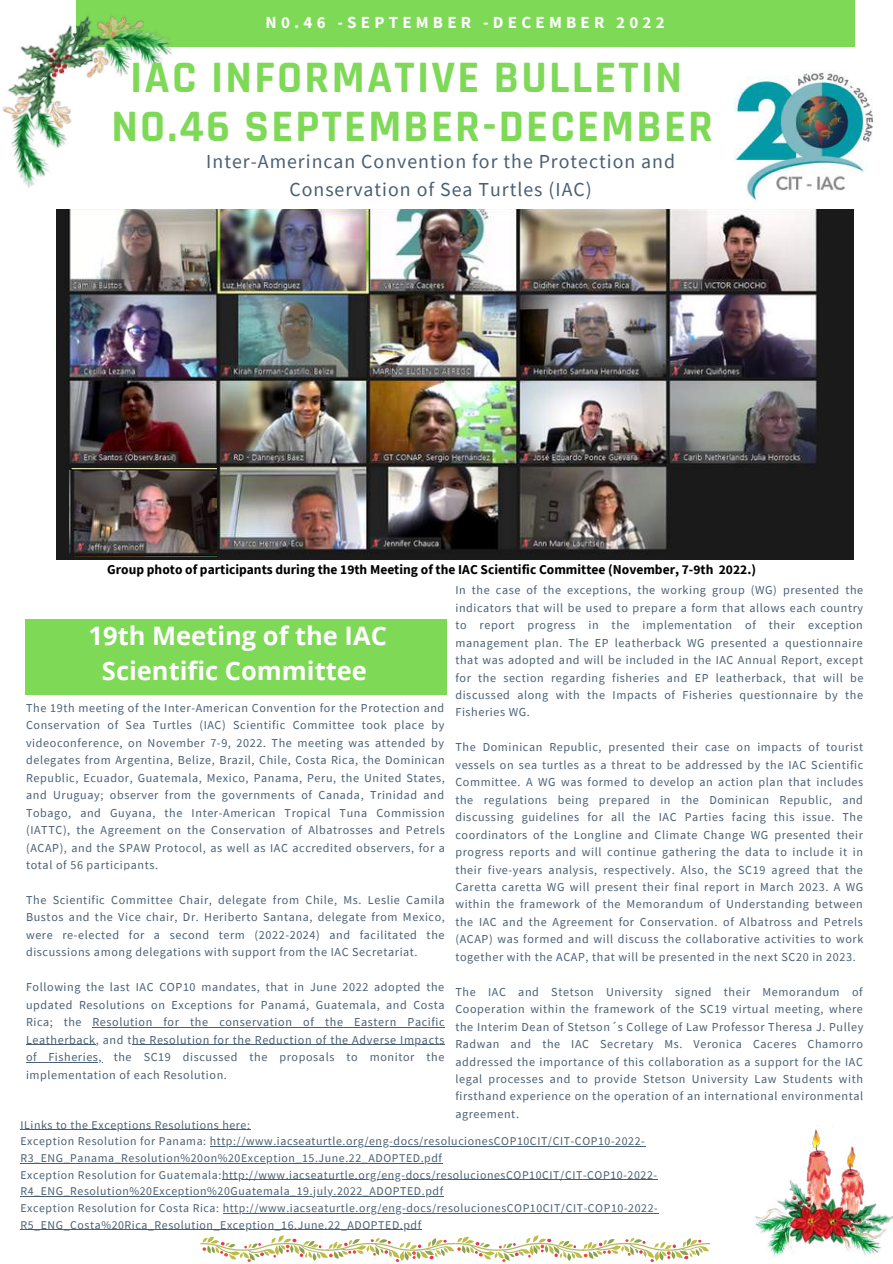
<style>
.page{position:relative;width:893px;height:1264px;background:#fff}
.page>*{position:absolute;margin:0;border:0;box-sizing:border-box;transform-origin:0 0}
.t1{font:700 45.45px/49.5px "Rajdhani";letter-spacing:.05em;color:#7ed957;text-align:center}
.t2{font:700 25.5px/34.8px "Open Sans";color:#fff;text-align:center}
.t3{font:19.8px/28px "Source Sans Pro";letter-spacing:.05em;color:#495f74;text-align:center}
.t4{font:700 16.95px "Source Sans Pro";letter-spacing:.25em;color:#fff}
.t5{font:700 13.5px "Source Sans Pro";color:#000}
.t6{font:12.15px/17.4px "Source Sans Pro";letter-spacing:.05em;color:#495f74;text-align:justify}
.t7{font:11.85px/16.6px "Source Sans Pro";letter-spacing:.05em;color:#495f74}
</style>
<div class="page">
<div style="left:76px;top:0;width:778px;height:46px;background:#7ed957"></div>
<hr style="left:92px;top:1026px;width:353px;height:1px;background:#495f74">
<hr style="left:26px;top:1044px;width:70px;height:1px;background:#495f74">
<hr style="left:132px;top:1044px;width:313px;height:1px;background:#495f74">
<hr style="left:26px;top:1061px;width:76px;height:1px;background:#495f74">
<img style="left:734px;top:71px;width:139px;height:143px">
<img style="left:56px;top:209px;width:797px;height:350px">
<img style="left:2px;top:16px;width:189px;height:172px">
<img style="left:755px;top:1129px;width:137px;height:128px">
<div style="left:25px;top:619px;width:421px;height:75px;background:#7ed957"></div>
<img style="left:70px;top:469px;width:146px;height:87px">
<svg style="left:200px;top:1235px;width:510px;height:26px"></svg>
<hr style="left:20px;top:1129px;width:230px;height:1px;background:#495f74">
<hr style="left:210px;top:1145px;width:435px;height:1px;background:#495f74">
<hr style="left:20px;top:1162px;width:422px;height:1px;background:#495f74">
<hr style="left:222px;top:1179px;width:435px;height:1px;background:#495f74">
<hr style="left:20px;top:1195px;width:423px;height:1px;background:#495f74">
<hr style="left:223px;top:1212px;width:435px;height:1px;background:#495f74">
<hr style="left:20px;top:1229px;width:402px;height:1px;background:#495f74">
<h3 class="t4" style="left:265px;top:11px;width:400px">N0.46 -SEPTEMBER -DECEMBER 2022</h3>
<h1 class="t1" style="left:111px;top:54px;width:603px">IAC INFORMATIVE BULLETIN<br>NO.46 SEPTEMBER-DECEMBER</h1>
<h3 class="t3" style="left:206px;top:147px;width:470px">Inter-Amerincan Convention for the Protection and<br>Conservation of Sea Turtles (IAC)</h3>
<p class="t5" style="left:107px;top:561px;width:650px">Group photo of participants during the 19th Meeting of the IAC Scientific Committee (November, 7-9th 2022.)</p>
<p class="t6" style="left:455px;top:581px;width:409px">In the case of the exceptions, the working group (WG) presented the indicators that will be used to prepare a form that allows each country to report progress in the implementation of their exception management plan. The EP leatherback WG presented a questionnaire that was adopted and will be included in the IAC Annual Report, except for the section regarding fisheries and EP leatherback, that will be discussed along with the Impacts of Fisheries questionnaire by the Fisheries WG.</p>
<p class="t6" style="left:455px;top:738px;width:409px">The Dominican Republic, presented their case on impacts of tourist vessels on sea turtles as a threat to be addressed by the IAC Scientific Committee. A WG was formed to develop an action plan that includes the regulations being prepared in the Dominican Republic, and discussing guidelines for all the IAC Parties facing this issue. The coordinators of the Longline and Climate Change WG presented their progress reports and will continue gathering the data to include it in their five-years analysis, respectively. Also, the SC19 agreed that the Caretta caretta WG will present their final report in March 2023. A WG within the framework of the Memorandum of Understanding between the IAC and the Agreement for Conservation. of Albatross and Petrels (ACAP) was formed and will discuss the collaborative activities to work together with the ACAP, that will be presented in the next SC20 in 2023.</p>
<p class="t6" style="left:455px;top:982px;width:409px">The IAC and Stetson University signed their Memorandum of Cooperation within the framework of the SC19 virtual meeting, where the Interim Dean of Stetson´s College of Law Professor Theresa J. Pulley Radwan and the IAC Secretary Ms. Veronica Caceres Chamorro addressed the importance of this collaboration as a support for the IAC legal processes and to provide Stetson University Law Students with firsthand experience on the operation of an international environmental agreement.</p>
<h2 class="t2" style="left:89px;top:617px;width:300px">19th Meeting of the IAC<br>Scientific Committee</h2>
<p class="t6" style="left:26px;top:699px;width:420px">The 19th meeting of the Inter-American Convention for the Protection and Conservation of Sea Turtles (IAC) Scientific Committee took place by videoconference, on November 7-9, 2022. The meeting was attended by delegates from Argentina, Belize, Brazil, Chile, Costa Rica, the Dominican Republic, Ecuador, Guatemala, Mexico, Panama, Peru, the United States, and Uruguay; observer from the governments of Canada, Trinidad and Tobago, and Guyana, the Inter-American Tropical Tuna Commission (IATTC), the Agreement on the Conservation of Albatrosses and Petrels (ACAP), and the SPAW Protocol, as well as IAC accredited observers, for a total of 56 participants.</p>
<p class="t6" style="left:26px;top:891px;width:420px">The Scientific Committee Chair, delegate from Chile, Ms. Leslie Camila Bustos and the Vice chair, Dr. Heriberto Santana, delegate from Mexico, were re-elected for a second term (2022-2024) and facilitated the discussions among delegations with support from the IAC Secretariat.</p>
<p class="t6" style="left:26px;top:978px;width:420px">Following the last IAC COP10 mandates, that in June 2022 adopted the updated Resolutions on Exceptions for Panamá, Guatemala, and Costa Rica; the Resolution for the conservation of the Eastern Pacific Leatherback, and the Resolution for the Reduction of the Adverse Impacts of Fisheries, the SC19 discussed the proposals to monitor the implementation of each Resolution.</p>
<p class="t7" style="left:20px;top:1115px;width:639px">ILinks to the Exceptions Resolutions here:<br>Exception Resolution for Panama: http://www.iacseaturtle.org/eng-docs/resolucionesCOP10CIT/CIT-COP10-2022- R3_ENG_Panama_Resolution%20on%20Exception_15.June.22_ADOPTED.pdf<br>Exception Resolution for Guatemala:http://www.iacseaturtle.org/eng-docs/resolucionesCOP10CIT/CIT-COP10-2022- R4_ENG_Resolution%20Exception%20Guatemala_19.july.2022_ADOPTED.pdf<br>Exception Resolution for Costa Rica: http://www.iacseaturtle.org/eng-docs/resolucionesCOP10CIT/CIT-COP10-2022- R5_ENG_Costa%20Rica_Resolution_Exception_16.June.22_ADOPTED.pdf</p>
</div>
